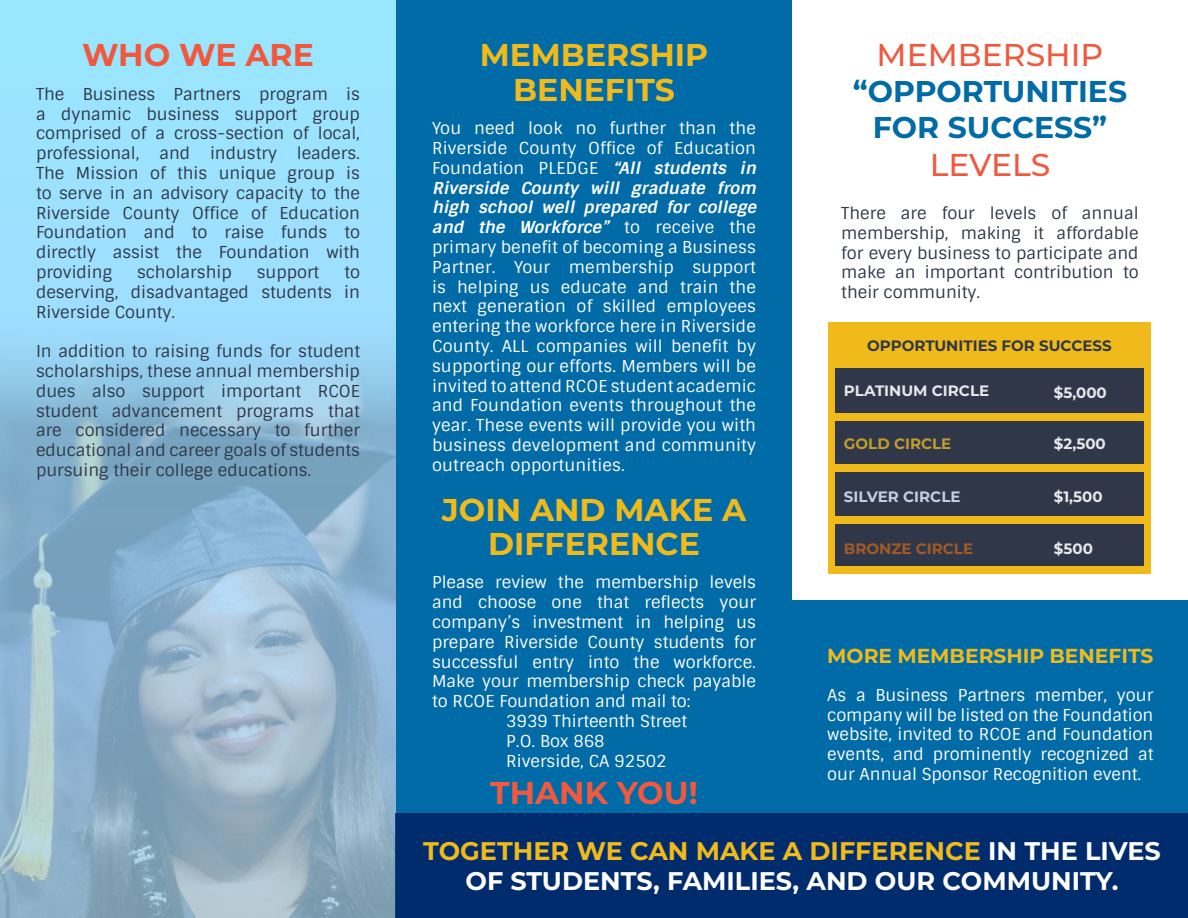
<style>
.page{position:relative;width:1188px;height:918px;background:#fff}
.page>*{position:absolute;margin:0;border:0;box-sizing:border-box;transform-origin:0 0}
.t1{font:700 31.5px/34.5px "Montserrat";color:#f0ba1b;text-align:center}
.t2{font:700 31.5px "Montserrat";color:#f0593e}
.t3{font:500 31.5px "Montserrat";color:#f0593e}
.t4{font:700 30px/36px "Montserrat";color:#006ba7;text-align:center}
.t5{font:700 25.5px/30.6px "Montserrat";color:#fff;text-align:center}
.t6{font:700 20.25px "Montserrat";color:#f0ba1b}
.t7{font:16.5px/19.8px "Sintony";letter-spacing:.01em;color:#fff}
.t8{font:16.5px/19.8px "Sintony";color:#2f3748;text-align:justify}
.t9{font:700 15px "Montserrat";color:#e5e9eb}
.t10{font:700 15px "Montserrat";color:#2f3748}
.t11{font:700 15px "Montserrat";color:#c1d0ea}
.t12{font:700 15px "Montserrat";color:#a35a25}
.t13{font:700 15px "Montserrat";color:#c19d2e}
.s1{font-weight:700;font-style:italic}
.s2{color:#f0ba1b}
</style>
<div class="page">
<div style="left:395px;top:0;width:397px;height:918px;background:#006ba7"></div>
<div style="left:775px;top:601px;width:413px;height:317px;background:#006ba7"></div>
<div style="left:0;top:0;width:396px;height:918px;background:#9ce2ff"></div>
<img style="left:0;top:338px;width:396px;height:580px">
<div style="left:831px;top:326px;width:316px;height:245px;background:#2f3748"></div>
<div style="left:1145px;top:322px;width:6px;height:251px;background:#f0ba1b"></div>
<div style="left:828px;top:322px;width:6px;height:251px;background:#f0ba1b"></div>
<div style="left:828px;top:322px;width:322px;height:46px;background:#f0ba1b"></div>
<div style="left:828px;top:413px;width:320px;height:7px;background:#f0ba1b"></div>
<div style="left:828px;top:465px;width:320px;height:7px;background:#f0ba1b"></div>
<div style="left:828px;top:517px;width:320px;height:7px;background:#f0ba1b"></div>
<div style="left:828px;top:567px;width:323px;height:7px;background:#f0ba1b"></div>
<div style="left:395px;top:814px;width:793px;height:104px;background:#002c6d"></div>
<h1 class="t2" style="left:82px;top:33px;width:233px">WHO WE ARE</h1>
<p class="t8" style="left:36px;top:84px;width:326px">The Business Partners program is a dynamic business support group comprised of a cross-section of local, professional, and industry leaders.<br>The Mission of this unique group is to serve in an advisory capacity to the Riverside County Office of Education Foundation and to raise funds to directly assist the Foundation with providing</p>
<p class="t8" style="left:137px;top:262px;width:96px">scholarship</p>
<p class="t8" style="left:257px;top:262px;width:64px">support</p>
<p class="t8" style="left:36px;top:262px;width:326px;text-indent:308px">to deserving, disadvantaged students in Riverside County.</p>
<p class="t8" style="left:36px;top:342px;width:326px">In addition to raising funds for student scholarships, these annual membership dues also support important RCOE student advancement programs that are considered necessary to further educational and career goals of students pursuing their college educations.</p>
<h1 class="t1" style="left:480px;top:36px;width:230px">MEMBERSHIP<br>BENEFITS</h1>
<p class="t7" style="left:432px;top:119px;width:330px">You need look no further than the Riverside County Office of Education Foundation PLEDGE <span class="s1">“All students in Riverside County will graduate from high school well prepared for college and the Workforce”</span> t o re c e i v e t h e primary benefit of becoming a Business Partner. Your membership support is helping us educate and train the next generation of skilled employees entering the workforce here in Riverside County. ALL companies will benefit by supporting our efforts. Members will be invited to attend RCOE student academic and Foundation events throughout the year. These events will provide you with business development and community outreach opportunities.</p>
<h1 class="t1" style="left:442px;top:491px;width:306px">JOIN AND MAKE A<br>DIFFERENCE</h1>
<p class="t7" style="left:432px;top:573px;width:326px">Please review the membership levels</p>
<p class="t7" style="left:432px;top:593px;width:326px">and choose one that reflects your</p>
<p class="t7" style="left:432px;top:613px;width:325px">company’s investment in helping us</p>
<p class="t7" style="left:432px;top:632px;width:326px">prepare Riverside County students for</p>
<p class="t7" style="left:432px;top:652px;width:326px">successful entry into the workforce.</p>
<p class="t7" style="left:432px;top:672px;width:325px">Make your membership check payable</p>
<p class="t7" style="left:432px;top:692px;width:260px">to RCOE Foundation and mail to:</p>
<p class="t7" style="left:506px;top:712px;width:182px">3939 Thirteenth Street</p>
<p class="t7" style="left:506px;top:731px;width:100px">P.O. Box 868</p>
<p class="t7" style="left:506px;top:751px;width:162px">Riverside, CA 92502</p>
<h1 class="t2" style="left:490px;top:770px;width:209px">THANK YOU!</h1>
<h1 class="t3" style="left:877px;top:33px;width:228px">MEMBERSHIP</h1>
<h2 class="t4" style="left:853px;top:72px;width:276px">“OPPORTUNITIES<br>FOR SUCCESS”</h2>
<h1 class="t3" style="left:930px;top:143px;width:122px">LEVELS</h1>
<p class="t8" style="left:841px;top:203px;width:299px">There are four levels of annual membership, making it affordable for every business to participate and make an important contribution to their community.</p>
<p class="t10" style="left:867px;top:335px;width:246px">OPPORTUNITIES FOR SUCCESS</p>
<p class="t9" style="left:844px;top:380px;width:147px">PLATINUM CIRCLE</p>
<p class="t9" style="left:1054px;top:382px;width:54px">$5,000</p>
<p class="t13" style="left:844px;top:433px;width:109px">GOLD CIRCLE</p>
<p class="t9" style="left:1054px;top:433px;width:53px">$2,500</p>
<p class="t11" style="left:844px;top:485px;width:118px">SILVER CIRCLE</p>
<p class="t9" style="left:1054px;top:485px;width:50px">$1,500</p>
<p class="t12" style="left:844px;top:537px;width:131px">BRONZE CIRCLE</p>
<p class="t9" style="left:1054px;top:537px;width:41px">$500</p>
<p class="t6" style="left:827px;top:641px;width:328px">MORE MEMBERSHIP BENEFITS</p>
<p class="t7" style="left:827px;top:685px;width:328px;text-align:justify">As a Business Partners member, your company will be listed on the Foundation website, invited to RCOE and Foundation events, and prominently recognized at our Annual Sponsor Recognition event.</p>
<h3 class="t5" style="left:423px;top:834px;width:739px"><span class="s2">TOGETHER WE CAN MAKE A DIFFERENCE</span> IN THE LIVES<br>OF STUDENTS, FAMILIES, AND OUR COMMUNITY.</h3>
</div>
